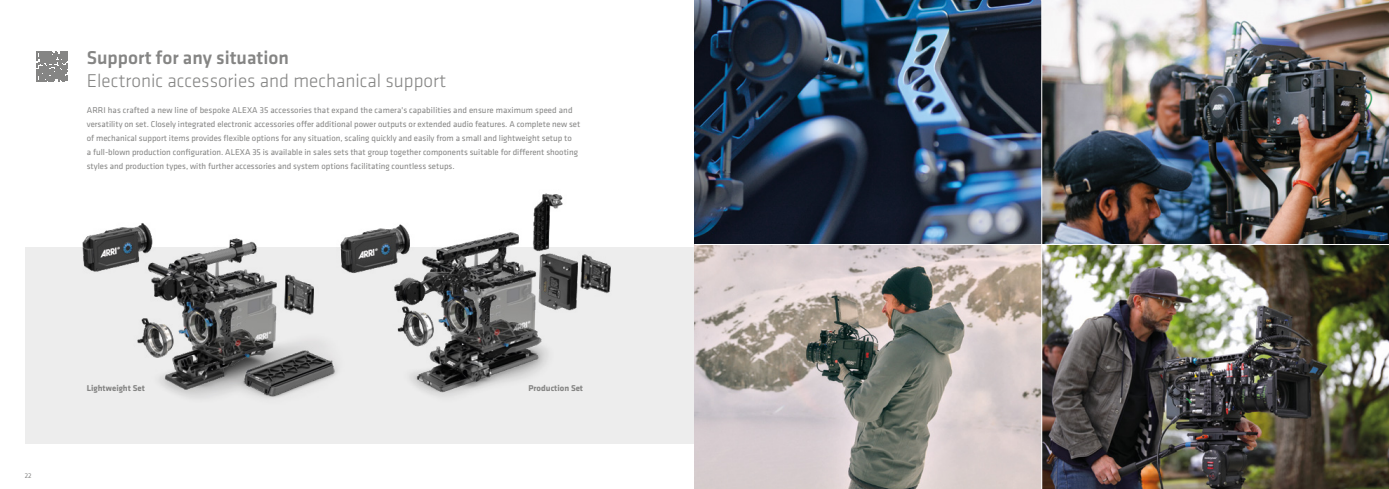
<style>
.page{position:relative;width:1389px;height:489px;background:#fff}
.page>*{position:absolute;margin:0;border:0;box-sizing:border-box;transform-origin:0 0}
.t1{font:300 19.25px "Klavika";color:#858584}
.t2{font:500 19.25px "Klavika";color:#858584}
.t3{font:8.75px/14px "Klavika";color:#858584}
.t4{font:700 8.75px "Klavika";color:#858584}
.t5{font:7px "Klavika";color:#858584}
</style>
<div class="page">
<div style="left:25px;top:247px;width:669px;height:196px;background:#ededed"></div>
<img style="left:82px;top:223px;width:227px;height:175px">
<img style="left:309px;top:193px;width:302px;height:204px">
<img style="left:694px;top:0;width:695px;height:489px">
<hr style="left:1041px;top:0;width:1px;height:489px;background:#fff">
<hr style="left:694px;top:244px;width:695px;height:1px;background:#fff">
<svg style="left:37px;top:51px;width:30px;height:31px"></svg>
<h1 class="t2" style="left:87px;top:45px;width:204px">Support for any situation</h1>
<h1 class="t1" style="left:87px;top:69px;width:361px">Electronic accessories and mechanical support</h1>
<p class="t3" style="left:87px;top:102px;width:495px">ARRI has crafted a new line of bespoke ALEXA 35 accessories that expand the camera's capabilities and ensure maximum speed and versatility on set. Closely integrated electronic accessories offer additional power outputs or extended audio features. A complete new set of mechanical support items provides flexible options for any situation, scaling quickly and easily from a small and lightweight setup to<br>a full-blown production configuration. ALEXA 35 is available in sales sets that group together components suitable for different shooting styles and production types, with further accessories and system options facilitating countless setups.</p>
<p class="t5" style="left:25px;top:471px;width:8px">22</p>
<p class="t4" style="left:87px;top:381px;width:60px">Lightweight Set</p>
<p class="t4" style="left:528px;top:381px;width:56px">Production Set</p>
</div>
